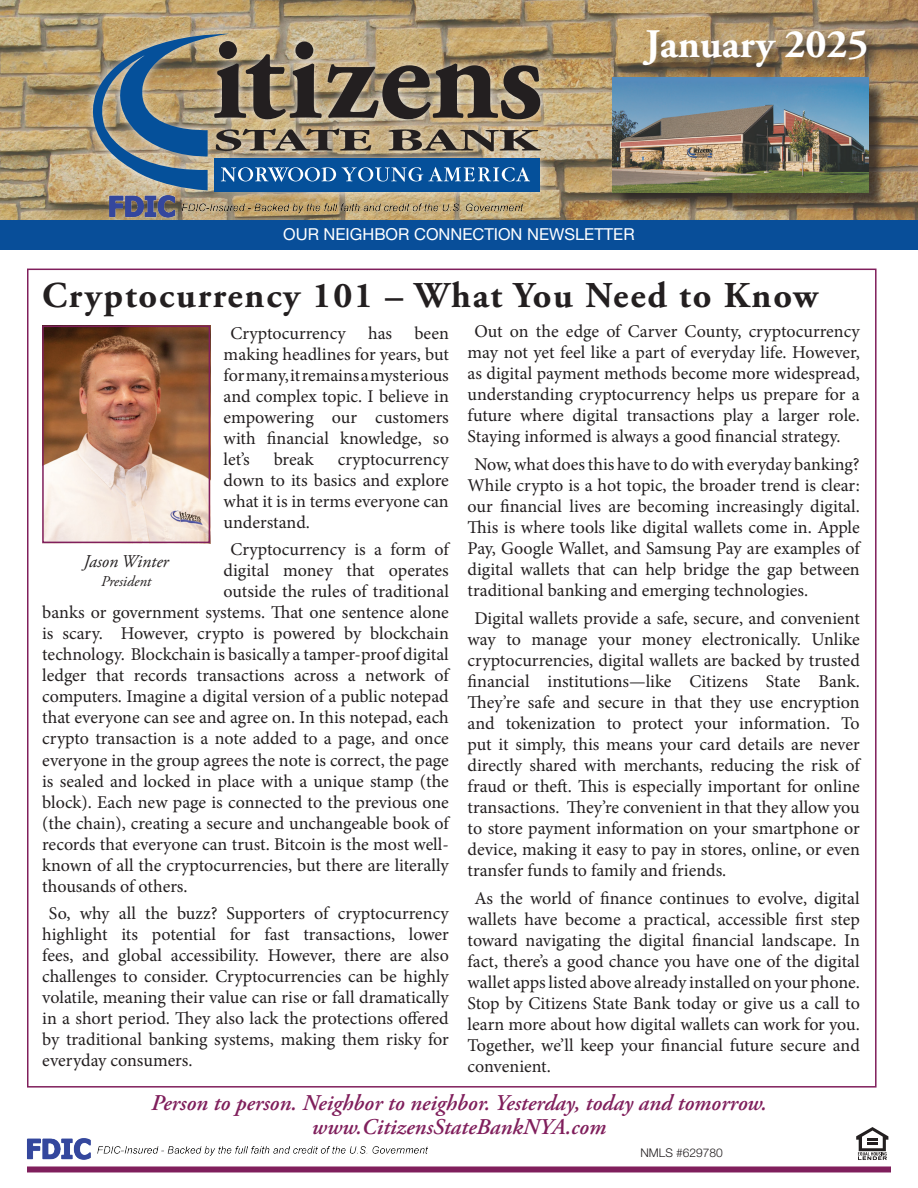
<style>
.page{position:relative;width:918px;height:1188px;background:#fff}
.page>*{position:absolute;margin:0;border:0;box-sizing:border-box;transform-origin:0 0}
.t1{font:700 40.5px "Adobe Garamond Pro";color:#fff}
.t2{font:700 36.3px "Adobe Garamond Pro";letter-spacing:.05em;color:#231f20}
.t3{font:italic 600 22.5px/24px "Adobe Garamond Pro";color:#801f5c;text-align:center}
.t4{font:18px/21px "Minion Pro";color:#231f20;text-align:justify}
.t5{font:italic 18px "Adobe Garamond Pro";color:#231f20}
.t6{font:16.5px "Helvetica Neue LT Std";color:#fff}
.t7{font:italic 15px "Adobe Garamond Pro";color:#231f20}
.t8{font:300 12px "Helvetica Neue LT Std";color:#231f20}
</style>
<div class="page">
<img style="left:45px;top:329px;width:162px;height:211px">
<div style="left:42px;top:326px;width:168px;height:217px;border:2px solid #801f5c"></div>
<img style="left:0;top:0;width:918px;height:220px">
<div style="left:83px;top:24px;width:467px;height:177px;background:#fff;opacity:.75"></div>
<div style="left:214px;top:158px;width:326px;height:33px;background:#05509a"></div>
<svg style="left:78px;top:32px;width:463px;height:158px;background:#7d7f78"></svg>
<div style="left:0;top:220px;width:918px;height:30px;background:#084e99"></div>
<div style="left:615px;top:80px;width:272px;height:131px;background:#231f20;opacity:.75"></div>
<img style="left:612px;top:78px;width:257px;height:114px">
<div style="left:642px;top:29px;width:239px;height:53px;background:#231f20;opacity:.75"></div>
<div style="left:27px;top:1166px;width:864px;height:6px;background:#801f5c"></div>
<img style="left:104px;top:193px;width:425px;height:27px">
<svg style="left:856px;top:1127px;width:32px;height:33px"></svg>
<img style="left:27px;top:1138px;width:401px;height:22px">
<h1 class="t1" style="left:645px;top:21px;width:225px">January 2025</h1>
<p class="t6" style="left:283px;top:224px;width:353px">OUR NEIGHBOR CONNECTION NEWSLETTER</p>
<h2 class="t2" style="left:42px;top:274px;width:777px">Cryptocurrency 101 – What You Need to Know</h2>
<p class="t4" style="left:224px;top:322px;width:227px;text-indent:7px">Cryptocurrency has been making headlines for years, but for many, it remains a mysterious and complex topic. I believe in empowering our customers with financial knowledge, so let’s</p>
<p class="t4" style="left:274px;top:449px;width:42px">break</p>
<p class="t4" style="left:224px;top:449px;width:227px;text-indent:114px">cryptocurrency down to its basics and explore what it is in terms everyone can understand.</p>
<p class="t4" style="left:230px;top:539px;width:220px">Cryptocurrency is a form of</p>
<p class="t4" style="left:224px;top:560px;width:227px">digital money that operates</p>
<p class="t4" style="left:224px;top:581px;width:227px">outside the rules of traditional</p>
<p class="t4" style="left:42px;top:602px;width:408px">banks or government systems. That one sentence alone</p>
<p class="t4" style="left:42px;top:623px;width:408px">is scary. However, crypto is powered by blockchain</p>
<p class="t4" style="left:42px;top:644px;width:408px">technology. Blockchain is basically a tamper-proof digital</p>
<p class="t4" style="left:42px;top:665px;width:408px">ledger that records transactions across a network of</p>
<p class="t4" style="left:42px;top:686px;width:408px">computers. Imagine a digital version of a public notepad</p>
<p class="t4" style="left:42px;top:707px;width:408px">that everyone can see and agree on. In this notepad, each</p>
<p class="t4" style="left:42px;top:728px;width:408px">crypto transaction is a note added to a page, and once</p>
<p class="t4" style="left:42px;top:749px;width:408px">everyone in the group agrees the note is correct, the page</p>
<p class="t4" style="left:42px;top:770px;width:408px">is sealed and locked in place with a unique stamp (the</p>
<p class="t4" style="left:42px;top:791px;width:408px">block). Each new page is connected to the previous one</p>
<p class="t4" style="left:42px;top:812px;width:408px">(the chain), creating a secure and unchangeable book of</p>
<p class="t4" style="left:42px;top:833px;width:408px">records that everyone can trust. Bitcoin is the most well-</p>
<p class="t4" style="left:42px;top:854px;width:408px">known of all the cryptocurrencies, but there are literally</p>
<p class="t4" style="left:42px;top:875px;width:147px">thousands of others.</p>
<p class="t4" style="left:42px;top:903px;width:408px;text-indent:7px">So, why all the buzz? Supporters of cryptocurrency highlight its potential for fast transactions, lower fees, and global accessibility. However, there are also challenges to consider. Cryptocurrencies can be highly volatile, meaning their value can rise or fall dramatically in a short period. They also lack the protections offered by traditional banking systems, making them risky for everyday consumers.</p>
<p class="t5" style="left:84px;top:551px;width:87px">Jason Winter</p>
<p class="t7" style="left:101px;top:572px;width:52px">President</p>
<p class="t4" style="left:468px;top:321px;width:394px;text-indent:7px">Out on the edge of Carver County, cryptocurrency may not yet feel like a part of everyday life. However, as digital payment methods become more widespread, understanding cryptocurrency helps us prepare for a future where digital transactions play a larger role.<br>Staying informed is always a good financial strategy.</p>
<p class="t4" style="left:468px;top:454px;width:394px;text-indent:7px">Now, what does this have to do with everyday banking?<br>While crypto is a hot topic, the broader trend is clear: our financial lives are becoming increasingly digital.<br>This is where tools like digital wallets come in. Apple Pay, Google Wallet, and Samsung Pay are examples of digital wallets that can help bridge the gap between traditional banking and emerging technologies.</p>
<p class="t4" style="left:468px;top:608px;width:394px;text-indent:7px">Digital wallets provide a safe, secure, and convenient way to manage your money electronically. Unlike cryptocurrencies, digital wallets are backed by trusted financial institutions—like Citizens State Bank.<br>They’re safe and secure in that they use encryption and tokenization to protect your information. To put it simply, this means your card details are never directly shared with merchants, reducing the risk of fraud or theft. This is especially important for online transactions. They’re convenient in that they allow you to store payment information on your smartphone or device, making it easy to pay in stores, online, or even transfer funds to family and friends.</p>
<p class="t4" style="left:468px;top:888px;width:394px;text-indent:7px">As the world of finance continues to evolve, digital wallets have become a practical, accessible first step toward navigating the digital financial landscape. In fact, there’s a good chance you have one of the digital wallet apps listed above already installed on your phone.<br>Stop by Citizens State Bank today or give us a call to learn more about how digital wallets can work for you.<br>Together, we’ll keep your financial future secure and convenient.</p>
<p class="t3" style="left:151px;top:1091px;width:617px">Person to person. Neighbor to neighbor. Yesterday, today and tomorrow. www.CitizensStateBankNYA.com</p>
<p class="t8" style="left:641px;top:1145px;width:84px">NMLS #629780</p>
</div>
